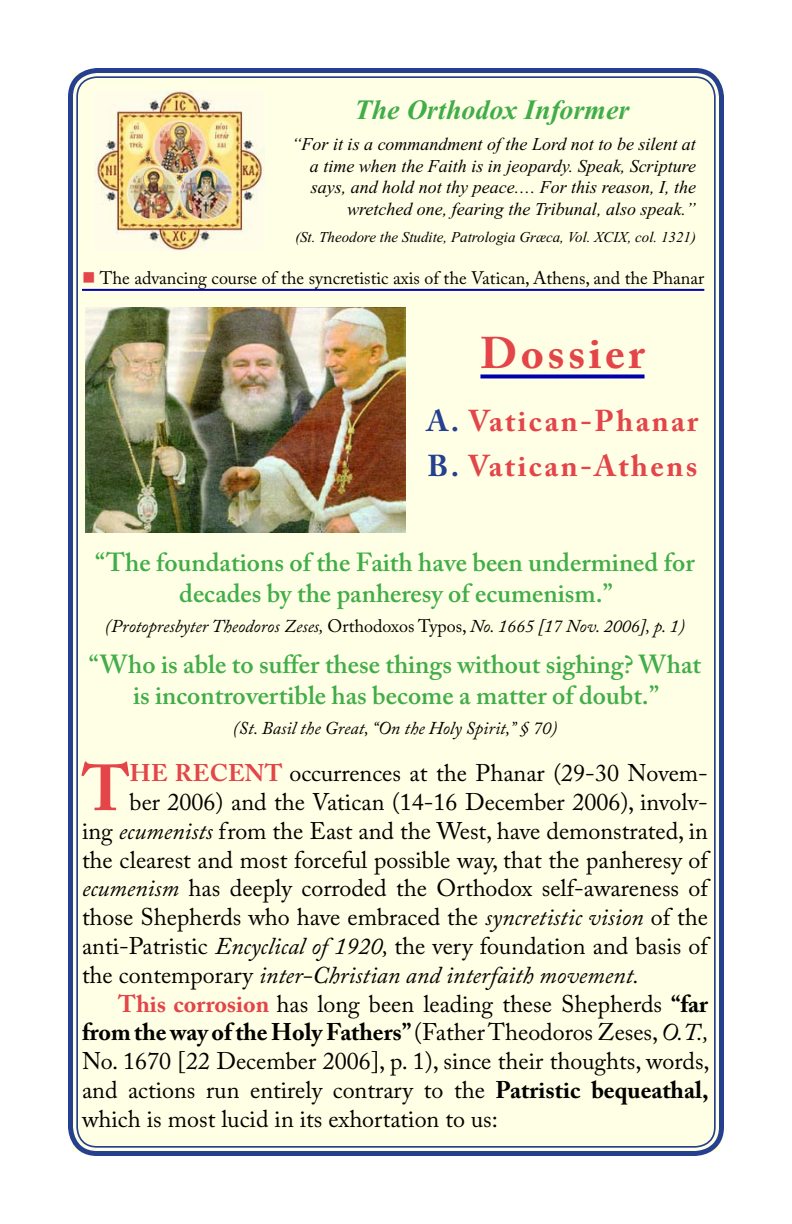
<style>
.page{position:relative;width:792px;height:1224px;background:#fff}
.page>*{position:absolute;margin:0;border:0;box-sizing:border-box;transform-origin:0 0}
.t1{font:700 64.6px "Adobe Caslon Pro";color:#e34549}
.t2{font:700 44px "Adobe Caslon Pro";letter-spacing:.08em;color:#e34549}
.t3{font:700 30px "Adobe Caslon Pro";letter-spacing:.08em;color:#e34549}
.t4{font:28px "CTOS New Times Bold Italic Test 1";color:#41ad49}
.t5{font:600 26px/31.2px "Adobe Caslon Pro";color:#41ad49;text-align:center}
.t6{font:24px/28.8px "Adobe Caslon Pro";color:#000;text-align:justify}
.t7{font:italic 24px "Adobe Caslon Pro";color:#000}
.t8{font:18px "CTOS New Times Italic Test 1";color:#000}
.t9{font:italic 18px "Adobe Caslon Pro";color:#000}
.t10{font:18px "Adobe Caslon Pro";color:#000}
.t11{font:15px "CTOS New Times Italic Test 1";color:#000}
.s1{color:#e34549}
.s2{color:#24408f}
.s3{font-style:normal}
.s4{font-weight:700;color:#e34549}
.s5{font-style:italic}
.s6{font-weight:700}
</style>
<div class="page">
<div style="left:68px;top:68px;width:656px;height:1088px;background:#ffffe5"></div>
<img style="left:94px;top:90px;width:171px;height:160px">
<hr style="left:82px;top:289px;width:622px;height:2px;background:#0000af">
<svg style="left:480px;top:374px;width:165px;height:4px"></svg>
<img style="left:85px;top:308px;width:320px;height:224px">
<svg style="left:95px;top:284px;width:21px;height:1px"></svg>
<p class="t4" style="left:355px;top:95px;width:276px">The Orthodox Informer</p>
<p class="t8" style="left:292px;top:134px;width:406px">“For it is a commandment of the Lord not to be silent at</p>
<p class="t8" style="left:310px;top:156px;width:388px">a time when the Faith is in jeopardy. Speak, Scripture</p>
<p class="t8" style="left:311px;top:178px;width:387px">says, and hold not thy peace.... For this reason, I, the</p>
<p class="t8" style="left:347px;top:199px;width:350px">wretched one, fearing the Tribunal, also speak.”</p>
<p class="t11" style="left:295px;top:229px;width:402px">(St. Theodore the Studite, Patrologia Græca, Vol. XCIX, col. 1321)</p>
<p class="t10" style="left:82px;top:267px;width:624px"><span class="s1">■</span> The advancing course of the syncretistic axis of the Vatican, Athens, and the Phanar</p>
<p class="t2" style="left:480px;top:328px;width:166px">Dossier</p>
<p class="t3" style="left:427px;top:404px;width:273px"><span class="s2">A.</span> Vatican-Phanar</p>
<p class="t3" style="left:428px;top:449px;width:271px"><span class="s2">B.</span> Vatican-Athens</p>
<p class="t5" style="left:95px;top:546px;width:601px">“The foundations of the Faith have been undermined for decades by the panheresy of ecumenism.”</p>
<p class="t9" style="left:105px;top:616px;width:582px">(Protopresbyter Theodoros Zeses, <span class="s3">Orthodoxos Typos,</span> No. 1665 [17 Nov. 2006], p. 1)</p>
<p class="t5" style="left:89px;top:648px;width:614px">“Who is able to suffer these things without sighing? What is incontrovertible has become a matter of doubt.”</p>
<p class="t9" style="left:233px;top:718px;width:326px">(St. Basil the Great, “On the Holy Spirit,” § 70)</p>
<p class="t1" style="left:82px;top:750px;width:49px">T</p>
<p class="t6" style="left:130px;top:759px;width:580px"><span class="s4">he recent</span> occurrences at the Phanar (29-30 Novem-</p>
<p class="t6" style="left:130px;top:787px;width:580px">ber 2006) and the Vatican (14-16 December 2006), involv-</p>
<p class="t6" style="left:82px;top:816px;width:627px">ing <span class="s5">ecumenists</span> from the East and the West, have demonstrated, in</p>
<p class="t6" style="left:82px;top:845px;width:627px">the clearest and most forceful possible way, that the panheresy of</p>
<p class="t6" style="left:82px;top:874px;width:628px"><span class="s5">ecumenism</span> has deeply corroded the Orthodox self-awareness of</p>
<p class="t6" style="left:82px;top:903px;width:627px">those Shepherds who have embraced the <span class="s5">syncretistic vision</span> of the</p>
<p class="t6" style="left:82px;top:931px;width:627px">anti-Patristic <span class="s5">Encyclical of 1920,</span> the very foundation and basis of</p>
<p class="t7" style="left:82px;top:961px;width:559px"><span class="s3">the contemporary</span> inter-Christian and interfaith movement.</p>
<p class="t6" style="left:82px;top:989px;width:629px;text-indent:36px"><span class="s4">This corrosion</span> has long been leading these Shepherds <span class="s6">“far from the way of the Holy Fathers”</span> (Father Theodoros Zeses, <span class="s5">O.T., </span>No. 1670 [22 December 2006], p. 1), since their thoughts, words, and actions run entirely contrary to the <span class="s6">Patristic bequeathal, </span>which is most lucid in its exhortation to us:</p>
</div>
